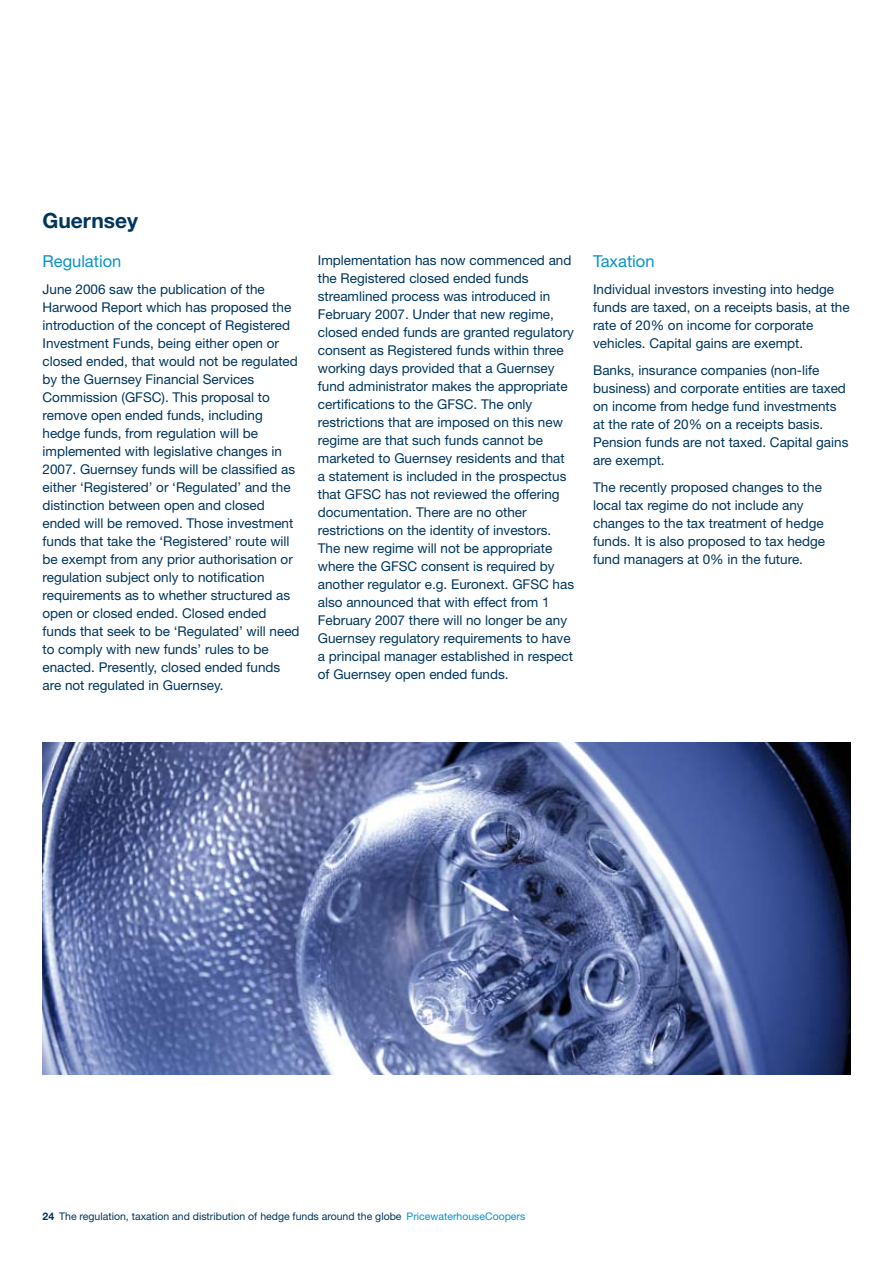
<style>
.page{position:relative;width:893px;height:1263px;background:#fff}
.page>*{position:absolute;margin:0;border:0;box-sizing:border-box;transform-origin:0 0}
.t1{font:700 21px "Helvetica Neue";color:#00365d}
.t2{font:16.5px "Helvetica Neue";color:#0793cd}
.t3{font:13.5px/18px "Helvetica Neue";color:#00365d}
.t4{font:10.5px "Helvetica Neue";color:#00365d}
.s1{font-weight:700}
.s2{color:#0793cd}
</style>
<div class="page">
<img style="left:43px;top:742px;width:807px;height:333px">
<h1 class="t1" style="left:43px;top:207px;width:97px">Guernsey</h1>
<p class="t2" style="left:43px;top:251px;width:80px">Regulation</p>
<p class="t3" style="left:43px;top:280px;width:259px">June 2006 saw the publication of the Harwood Report which has proposed the introduction of the concept of Registered Investment Funds, being either open or closed ended, that would not be regulated by the Guernsey Financial Services Commission (GFSC). This proposal to remove open ended funds, including hedge funds, from regulation will be implemented with legislative changes in 2007. Guernsey funds will be classified as either ‘Registered’ or ‘Regulated’ and the distinction between open and closed ended will be removed. Those investment funds that take the ‘Registered’ route will be exempt from any prior authorisation or regulation subject only to notification requirements as to whether structured as open or closed ended. Closed ended funds that seek to be ‘Regulated’ will need to comply with new funds’ rules to be enacted. Presently, closed ended funds are not regulated in Guernsey.</p>
<p class="t3" style="left:318px;top:251px;width:258px">Implementation has now commenced and the Registered closed ended funds streamlined process was introduced in February 2007. Under that new regime, closed ended funds are granted regulatory consent as Registered funds within three working days provided that a Guernsey fund administrator makes the appropriate certifications to the GFSC. The only restrictions that are imposed on this new regime are that such funds cannot be marketed to Guernsey residents and that a statement is included in the prospectus that GFSC has not reviewed the offering documentation. There are no other restrictions on the identity of investors.<br>The new regime will not be appropriate where the GFSC consent is required by another regulator e.g. Euronext. GFSC has also announced that with effect from 1<br>February 2007 there will no longer be any Guernsey regulatory requirements to have a principal manager established in respect of Guernsey open ended funds.</p>
<p class="t2" style="left:593px;top:251px;width:63px">Taxation</p>
<p class="t3" style="left:593px;top:280px;width:258px">Individual investors investing into hedge funds are taxed, on a receipts basis, at the rate of 20% on income for corporate vehicles. Capital gains are exempt.</p>
<p class="t3" style="left:593px;top:361px;width:257px">Banks, insurance companies (non-life business) and corporate entities are taxed on income from hedge fund investments at the rate of 20% on a receipts basis.<br>Pension funds are not taxed. Capital gains are exempt.</p>
<p class="t3" style="left:593px;top:478px;width:234px">The recently proposed changes to the local tax regime do not include any changes to the tax treatment of hedge funds. It is also proposed to tax hedge fund managers at 0% in the future.</p>
<p class="t4" style="left:43px;top:1210px;width:484px"><span class="s1">24</span> The regulation, taxation and distribution of hedge funds around the globe <span class="s2">PricewaterhouseCoopers</span></p>
</div>
